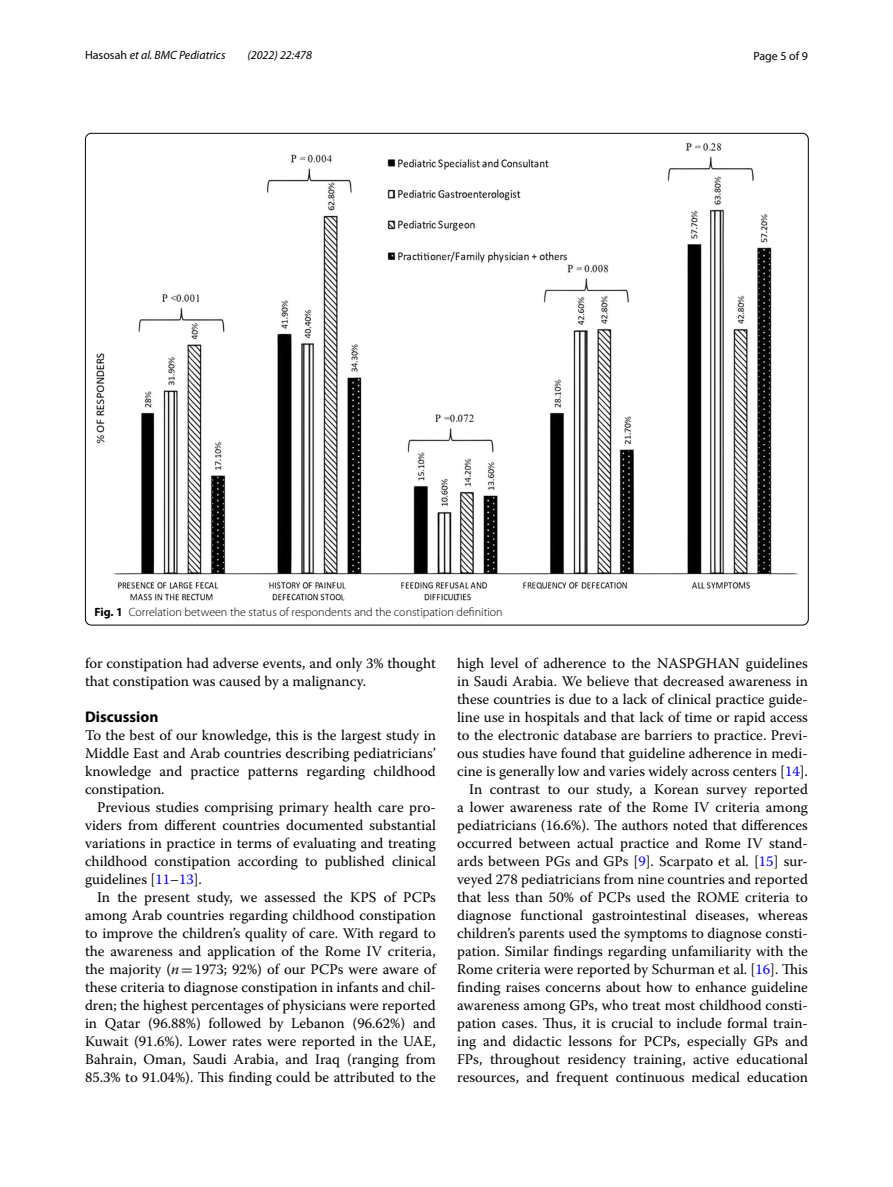
<style>
.page{position:relative;width:893px;height:1187px;background:#fff}
.page>*{position:absolute;margin:0;border:0;box-sizing:border-box;transform-origin:0 0}
.t1{font:700 15.45px "Myriad Pro";color:#000}
.t2{font:14.7px/18px "Warnock Pro";color:#000;text-align:justify}
.t3{font:300 12px "Myriad Pro";color:#000}
.t4{font:italic 12px "Myriad Pro";color:#000}
.t5{font:12px "Myriad Pro";color:#000}
.s1{font-style:normal}
.s2{font-weight:700}
.s3{color:#00f}
.s4{font-style:italic}
.s5{font-family:"MTSY"}
</style>
<div class="page">
<img style="left:97px;top:142px;width:700px;height:458px">
<p class="t4" style="left:85px;top:48px;width:142px"><span class="s1">Hasosah</span> et al. BMC Pediatrics</p>
<p class="t4" style="left:247px;top:48px;width:66px">(2022) 22:478</p>
<p class="t5" style="left:753px;top:48px;width:56px">Page 5 of 9</p>
<p class="t3" style="left:94px;top:605px;width:410px"><span class="s2">Fig. 1</span> Correlation between the status of respondents and the constipation definition</p>
<p class="t2" style="left:85px;top:654px;width:352px">for constipation had adverse events, and only 3% thought that constipation was caused by a malignancy.</p>
<p class="t1" style="left:85px;top:707px;width:75px">Discussion</p>
<p class="t2" style="left:85px;top:726px;width:352px">To the best of our knowledge, this is the largest study in Middle East and Arab countries describing pediatricians’ knowledge and practice patterns regarding childhood constipation.</p>
<p class="t2" style="left:85px;top:798px;width:352px;text-indent:12px">Previous studies comprising primary health care pro&shy;viders from different countries documented substantial variations in practice in terms of evaluating and treating childhood constipation according to published clinical guidelines [<span class="s3">11</span>–<span class="s3">13</span>].</p>
<p class="t2" style="left:85px;top:888px;width:352px;text-indent:12px">In the present study, we assessed the KPS of PCPs among Arab countries regarding childhood constipation to improve the children’s quality of care. With regard to the awareness and application of the Rome IV criteria, the majority (<span class="s4">n</span><span class="s5">=</span>1973; 92%) of our PCPs were aware of these criteria to diagnose constipation in infants and chil&shy;dren; the highest percentages of physicians were reported in Qatar (96.88%) followed by Lebanon (96.62%) and Kuwait (91.6%). Lower rates were reported in the UAE, Bahrain, Oman, Saudi Arabia, and Iraq (ranging from 85.3% to 91.04%). This finding could be attributed to the</p>
<p class="t2" style="left:457px;top:654px;width:352px;text-align:right">high level of adherence to the NASPGHAN guidelines in Saudi Arabia. We believe that decreased awareness in these countries is due to a lack of clinical practice guide&shy;line use in hospitals and that lack of time or rapid access to the electronic database are barriers to practice. Previ&shy;ous studies have found that guideline adherence in medi&shy;cine is generally low and varies widely across centers [<span class="s3">14</span>].<br>In contrast to our study, a Korean survey reported<br>a lower awareness rate of the Rome IV criteria among pediatricians (16.6%). The authors noted that differences occurred between actual practice and Rome IV stand&shy;ards between PGs and GPs [<span class="s3">9</span>]. Scarpato et al. [<span class="s3">15</span>] sur&shy;veyed 278 pediatricians from nine countries and reported that less than 50% of PCPs used the ROME criteria to diagnose functional gastrointestinal diseases, whereas children’s parents used the symptoms to diagnose consti&shy;pation. Similar findings regarding unfamiliarity with the Rome criteria were reported by Schurman et al. [<span class="s3">16</span>]. This finding raises concerns about how to enhance guideline awareness among GPs, who treat most childhood consti&shy;pation cases. Thus, it is crucial to include formal train&shy;ing and didactic lessons for PCPs, especially GPs and FPs, throughout residency training, active educational resources, and frequent continuous medical education</p>
</div>
